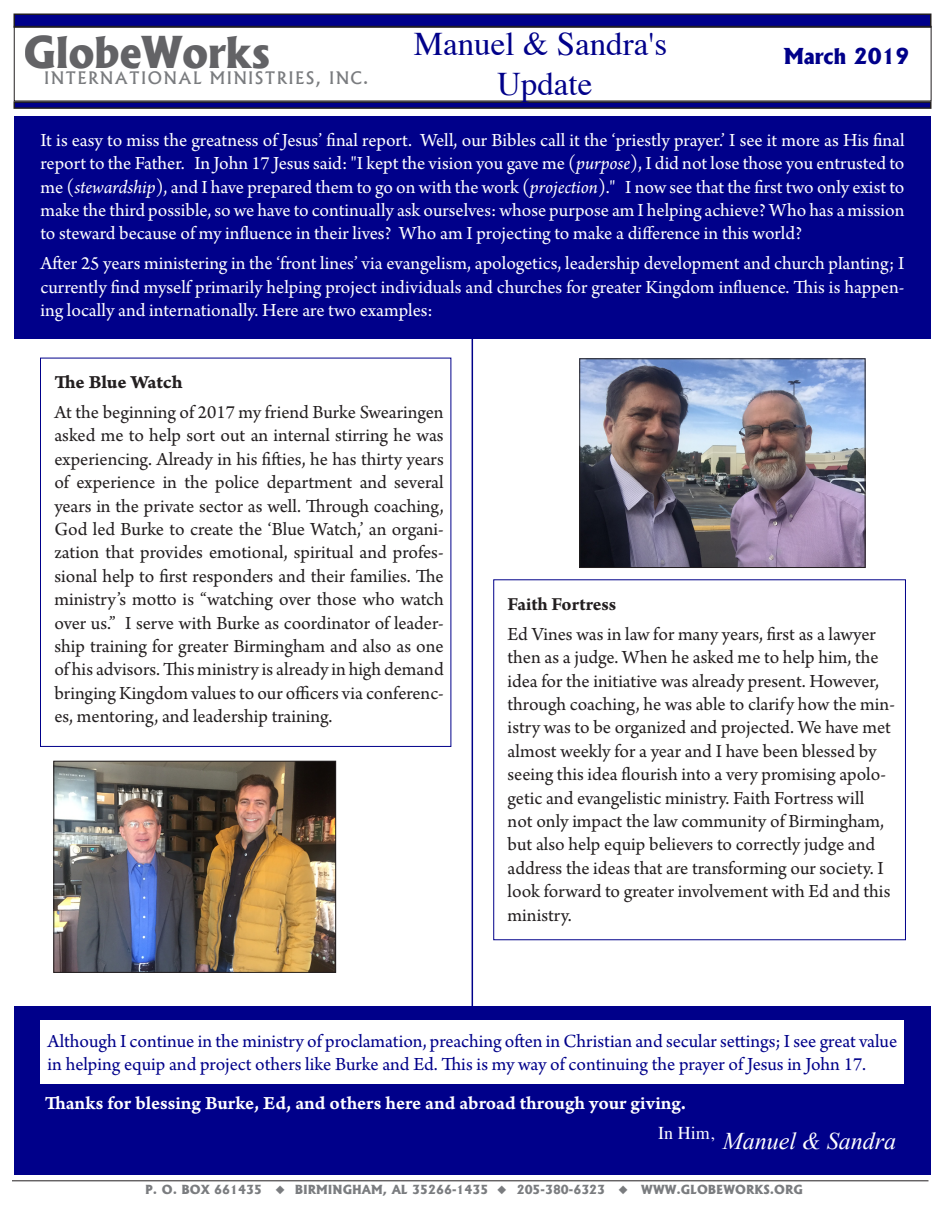
<style>
.page{position:relative;width:945px;height:1215px;background:#fff}
.page>*{position:absolute;margin:0;border:0;box-sizing:border-box;transform-origin:0 0}
.t1{font:800 42px "Albertus";color:#636366}
.t2{font:33px "Times";color:#00008a}
.t3{font:italic 24px "Times New Roman";color:#fff}
.t4{font:800 21px "Albertus";color:#00008a}
.t5{font:19.5px/23.4px "Arno Pro";color:#231f20;text-align:justify}
.t6{font:19.5px/23.4px "Arno Pro";color:#fff;text-align:justify}
.t7{font:19.5px/23.4px "Arno Pro";color:#00008a}
.t8{font:19.5px "Arno Pro Smbd Caption";letter-spacing:-.005em;color:#fff}
.t9{font:700 19.5px "Arno Pro";letter-spacing:-.005em;color:#231f20}
.t10{font:19.5px "Arno Pro Bold Caption";letter-spacing:-.01em;color:#231f20}
.t11{font:18px "Times";color:#fff}
.t12{font:500 16.5px "Albertus";letter-spacing:.09em;color:#7a7c7f}
.t13{font:800 12px "Albertus";color:#7a7c7f}
.s1{font-style:italic}
</style>
<div class="page">
<div style="left:14px;top:116px;width:917px;height:223px;background:#00008a"></div>
<hr style="left:12px;top:1180px;width:916px;height:1px;background:#231f20">
<svg style="left:13px;top:13px;width:919px;height:16px;background:#1f1f89"></svg>
<div style="left:14px;top:26px;width:918px;height:75px;border:1px solid #231f20"></div>
<div style="left:14px;top:102px;width:917px;height:6px;background:#00008a"></div>
<div style="left:14px;top:101px;width:918px;height:8px;border:2px solid #231f20"></div>
<div style="left:14px;top:1006px;width:917px;height:168px;background:#00008a"></div>
<div style="left:41px;top:1020px;width:863px;height:64px;background:#fff"></div>
<div style="left:493px;top:579px;width:413px;height:361px;border:1px solid #00008a"></div>
<img style="left:55px;top:763px;width:279px;height:208px">
<div style="left:53px;top:761px;width:283px;height:212px;border:1px solid #231f20"></div>
<img style="left:581px;top:360px;width:282px;height:206px">
<div style="left:579px;top:358px;width:286px;height:210px;border:1px solid #231f20"></div>
<hr style="left:472px;top:321px;width:1px;height:685px;background:#00008a">
<h1 class="t1" style="left:24px;top:25px;width:248px">GlobeWorks</h1>
<p class="t12" style="left:44px;top:68px;width:326px">INTERNATIONAL MINISTRIES, INC.</p>
<p class="t2" style="left:414px;top:13px;width:255px">Manuel &amp; Sandra's</p>
<p class="t2" style="left:497px;top:53px;width:97px">Update</p>
<p class="t4" style="left:784px;top:43px;width:127px">March 2019</p>
<p class="t6" style="left:40px;top:129px;width:866px">It is easy to miss the greatness of Jesus’ final report. Well, our Bibles call it the ‘priestly prayer.’ I see it more as His final report to the Father. In John 17 Jesus said: "I kept the vision you gave me (<span class="s1">purpose</span>), I did not lose those you entrusted to me (<span class="s1">stewardship</span>), and I have prepared them to go on with the work (<span class="s1">projection</span>)." I now see that the first two only exist to make the third possible, so we have to continually ask ourselves: whose purpose am I helping achieve? Who has a mission to steward because of my influence in their lives? Who am I projecting to make a difference in this world?</p>
<p class="t6" style="left:40px;top:253px;width:866px">After 25 years ministering in the ‘front lines’ via evangelism, apologetics, leadership development and church planting; I currently find myself primarily helping project individuals and churches for greater Kingdom influence. This is happen&shy;ing locally and internationally. Here are two examples:</p>
<p class="t10" style="left:54px;top:370px;width:130px">The Blue Watch</p>
<p class="t5" style="left:54px;top:401px;width:391px">At the beginning of 2017 my friend Burke Swearingen asked me to help sort out an internal stirring he was experiencing. Already in his fifties, he has thirty years of experience in the police department and several years in the private sector as well. Through coaching, God led Burke to create the ‘Blue Watch,’ an organi&shy;zation that provides emotional, spiritual and profes&shy;sional help to first responders and their families. The ministry’s motto is “watching over those who watch over us.” I serve with Burke as coordinator of leader&shy;ship training for greater Birmingham and also as one of his advisors. This ministry is already in high demand bringing Kingdom values to our officers via conferenc&shy;es, mentoring, and leadership training.</p>
<p class="t9" style="left:508px;top:593px;width:110px">Faith Fortress</p>
<p class="t5" style="left:508px;top:623px;width:389px;text-align:left">Ed Vines was in law for many years, first as a lawyer then as a judge. When he asked me to help him, the idea for the initiative was already present. However, through coaching, he was able to clarify how the min&shy;istry was to be organized and projected. We have met almost weekly for a year and I have been blessed by seeing this idea flourish into a very promising apolo&shy;getic and evangelistic ministry. Faith Fortress will<br>not only impact the law community of Birmingham, but also help equip believers to correctly judge and address the ideas that are transforming our society. I look forward to greater involvement with Ed and this ministry.</p>
<p class="t7" style="left:48px;top:1030px;width:851px">Although I continue in the ministry of proclamation, preaching often in Christian and secular settings; I see great value in helping equip and project others like Burke and Ed. This is my way of continuing the prayer of Jesus in John 17.</p>
<p class="t8" style="left:45px;top:1091px;width:643px">Thanks for blessing Burke, Ed, and others here and abroad through your giving.</p>
<p class="t11" style="left:658px;top:1116px;width:57px">In Him,</p>
<p class="t3" style="left:723px;top:1124px;width:175px">Manuel &amp; Sandra</p>
<p class="t13" style="left:145px;top:1182px;width:659px">P. O. BOX 661435 ◆ BIRMINGHAM, AL 35266-1435 ◆ 205-380-6323 ◆ WWW.GLOBEWORKS.ORG</p>
</div>
